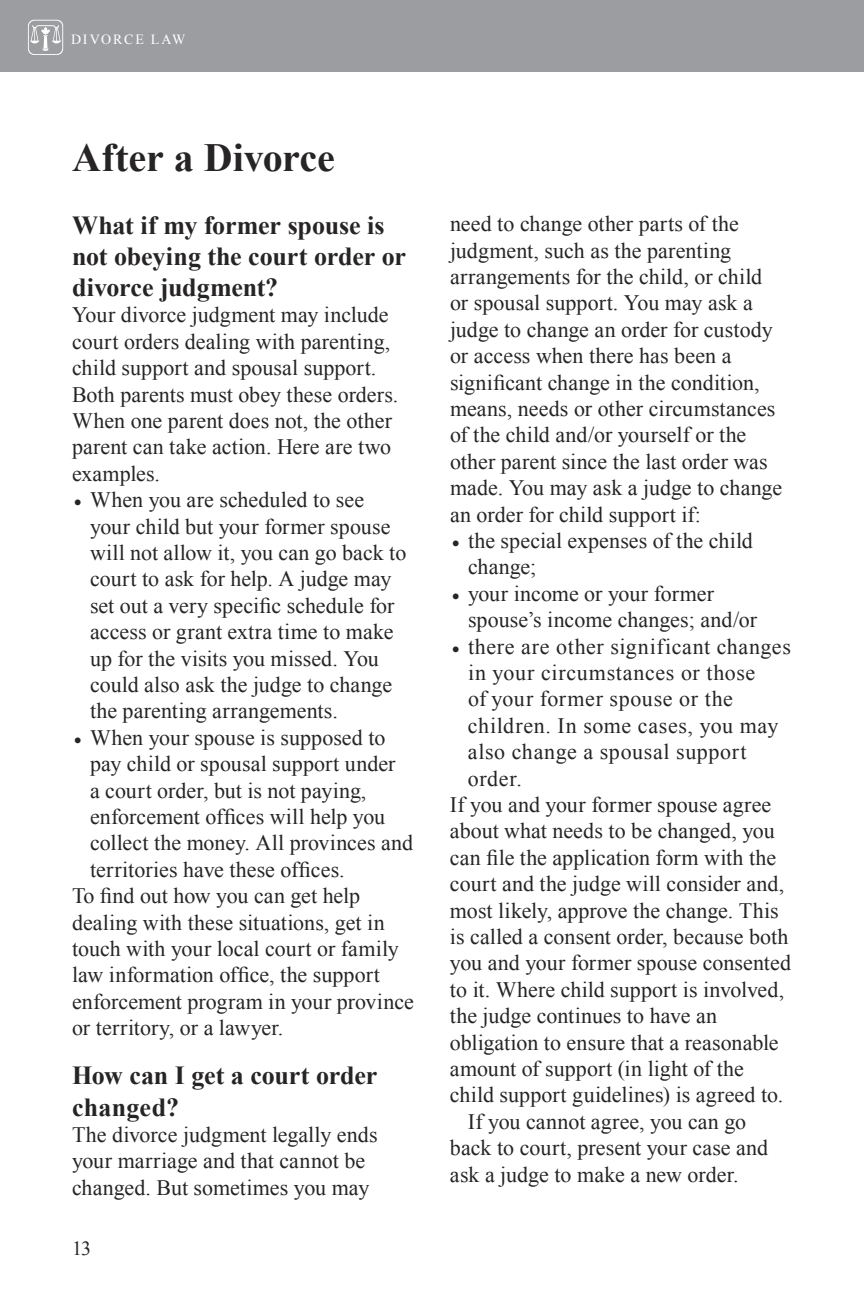
<style>
.page{position:relative;width:864px;height:1296px;background:#fff}
.page>*{position:absolute;margin:0;border:0;box-sizing:border-box;transform-origin:0 0}
.t1{font:700 40px "Times New Roman";color:#262424}
.t2{font:700 26px/31.2px "Times New Roman";letter-spacing:-.005em;color:#262424}
.t3{font:22px/26.4px "Times New Roman";letter-spacing:.005em;color:#262424}
.t4{font:22px "Times New Roman";letter-spacing:.03em;color:#262424}
.t5{font:22px "Times New Roman";letter-spacing:.025em;color:#262424}
.t6{font:20px "Times New Roman";color:#262424}
.t7{font:14px "Times New Roman";letter-spacing:.125em;color:#fff}
</style>
<div class="page">
<div style="left:0;top:0;width:864px;height:72px;background:#9c9da0"></div>
<svg style="left:28px;top:20px;width:35px;height:35px"></svg>
<p class="t7" style="left:71px;top:30px;width:116px">DIVORCE LAW</p>
<h1 class="t1" style="left:72px;top:130px;width:264px">After a Divorce</h1>
<p class="t2" style="left:72px;top:209px;width:336px">What if my former spouse is not obeying the court order or divorce judgment?</p>
<p class="t3" style="left:72px;top:302px;width:328px">Your divorce judgment may include court orders dealing with parenting, child support and spousal support.<br>Both parents must obey these orders.<br>When one parent does not, the other parent can take action. Here are two examples.</p>
<p class="t3" style="left:90px;top:486px;width:318px;text-indent:-16px">• When you are scheduled to see your child but your former spouse will not allow it, you can go back to court to ask for help. A judge may set out a very specific schedule for access or grant extra time to make up for the visits you missed. You could also ask the judge to change the parenting arrangements.</p>
<p class="t3" style="left:74px;top:724px;width:313px">• When your spouse is supposed to</p>
<p class="t3" style="left:90px;top:750px;width:307px">pay child or spousal support under</p>
<p class="t3" style="left:90px;top:777px;width:278px">a court order, but is not paying,</p>
<p class="t3" style="left:90px;top:803px;width:297px">enforcement offices will help you</p>
<p class="t3" style="left:90px;top:830px;width:325px">collect the money. All provinces and</p>
<p class="t3" style="left:90px;top:856px;width:256px">territories have these offices.</p>
<p class="t3" style="left:72px;top:882px;width:290px">To find out how you can get help</p>
<p class="t3" style="left:72px;top:909px;width:314px">dealing with these situations, get in</p>
<p class="t3" style="left:72px;top:935px;width:328px">touch with your local court or family</p>
<p class="t3" style="left:72px;top:962px;width:309px">law information office, the support</p>
<p class="t3" style="left:72px;top:988px;width:343px">enforcement program in your province</p>
<p class="t3" style="left:72px;top:1014px;width:213px">or territory, or a lawyer.</p>
<p class="t2" style="left:72px;top:1059px;width:307px">How can I get a court order changed?</p>
<p class="t3" style="left:72px;top:1121px;width:307px">The divorce judgment legally ends your marriage and that cannot be changed. But sometimes you may</p>
<p class="t6" style="left:72px;top:1235px;width:21px">13</p>
<p class="t3" style="left:450px;top:210px;width:334px">need to change other parts of the judgment, such as the parenting arrangements for the child, or child or spousal support. You may ask a judge to change an order for custody or access when there has been a significant change in the condition, means, needs or other circumstances of the child and/or yourself or the other parent since the last order was made. You may ask a judge to change an order for child support if:</p>
<p class="t3" style="left:468px;top:527px;width:286px;text-indent:-16px">• the special expenses of the child change;</p>
<p class="t3" style="left:468px;top:580px;width:291px;text-indent:-16px">• your income or your former spouse’s income changes; and/or</p>
<p class="t4" style="left:452px;top:631px;width:341px">• there are other significant changes</p>
<p class="t5" style="left:468px;top:658px;width:289px">in your circumstances or those</p>
<p class="t5" style="left:468px;top:684px;width:266px">of your former spouse or the</p>
<p class="t4" style="left:468px;top:711px;width:312px">children. In some cases, you may</p>
<p class="t4" style="left:468px;top:737px;width:280px">also change a spousal support</p>
<p class="t3" style="left:468px;top:765px;width:55px">order.</p>
<p class="t3" style="left:450px;top:791px;width:323px">If you and your former spouse agree</p>
<p class="t3" style="left:450px;top:818px;width:326px">about what needs to be changed, you</p>
<p class="t3" style="left:450px;top:844px;width:328px">can file the application form with the</p>
<p class="t3" style="left:450px;top:870px;width:336px">court and the judge will consider and,</p>
<p class="t3" style="left:450px;top:897px;width:330px">most likely, approve the change. This</p>
<p class="t3" style="left:450px;top:923px;width:340px">is called a consent order, because both</p>
<p class="t3" style="left:450px;top:950px;width:343px">you and your former spouse consented</p>
<p class="t3" style="left:450px;top:976px;width:336px">to it. Where child support is involved,</p>
<p class="t3" style="left:450px;top:1002px;width:269px">the judge continues to have an</p>
<p class="t3" style="left:450px;top:1029px;width:330px">obligation to ensure that a reasonable</p>
<p class="t3" style="left:450px;top:1055px;width:295px">amount of support (in light of the</p>
<p class="t3" style="left:450px;top:1082px;width:335px">child support guidelines) is agreed to.</p>
<p class="t3" style="left:468px;top:1108px;width:280px">If you cannot agree, you can go</p>
<p class="t3" style="left:450px;top:1134px;width:320px">back to court, present your case and</p>
<p class="t3" style="left:450px;top:1161px;width:290px">ask a judge to make a new order.</p>
</div>
